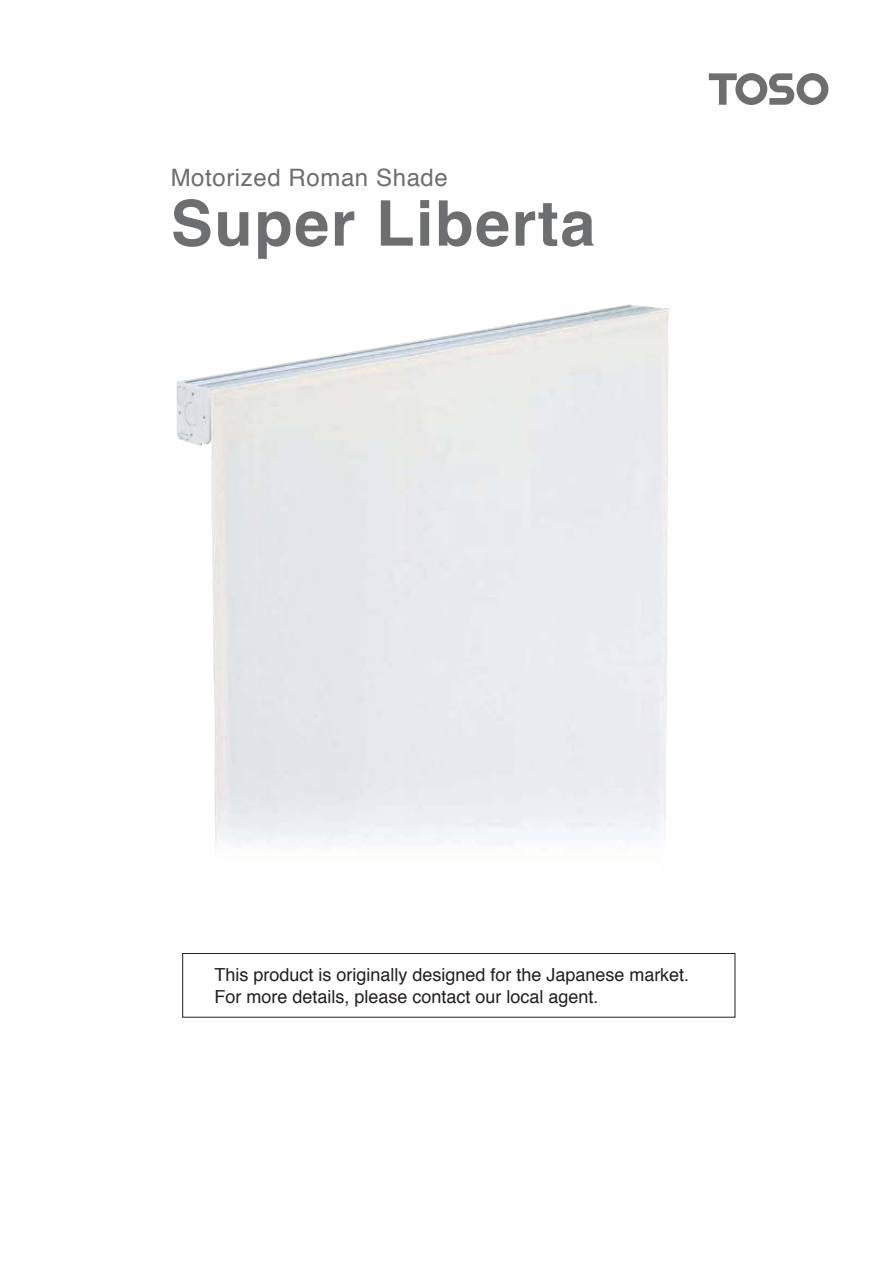
<style>
.page{position:relative;width:893px;height:1263px;background:#fff}
.page>*{position:absolute;margin:0;border:0;box-sizing:border-box;transform-origin:0 0}
.t1{font:700 63px "Helvetica";letter-spacing:.025em;color:#6d6e70}
.t2{font:24px "Helvetica";letter-spacing:.025em;color:#6d6e70}
.t3{font:18px/21.6px "Helvetica";color:#231f20}
</style>
<div class="page">
<img style="left:177px;top:305px;width:492px;height:541px">
<div style="left:182px;top:953px;width:553px;height:65px;border:1px solid #231f20"></div>
<svg style="left:709px;top:73px;width:119px;height:32px"></svg>
<h2 class="t2" style="left:171px;top:168px;width:279px">Motorized Roman Shade</h2>
<h1 class="t1" style="left:171px;top:199px;width:426px">Super Liberta</h1>
<p class="t3" style="left:215px;top:966px;width:476px">This product is originally designed for the Japanese market.<br>For more details, please contact our local agent.</p>
</div>
